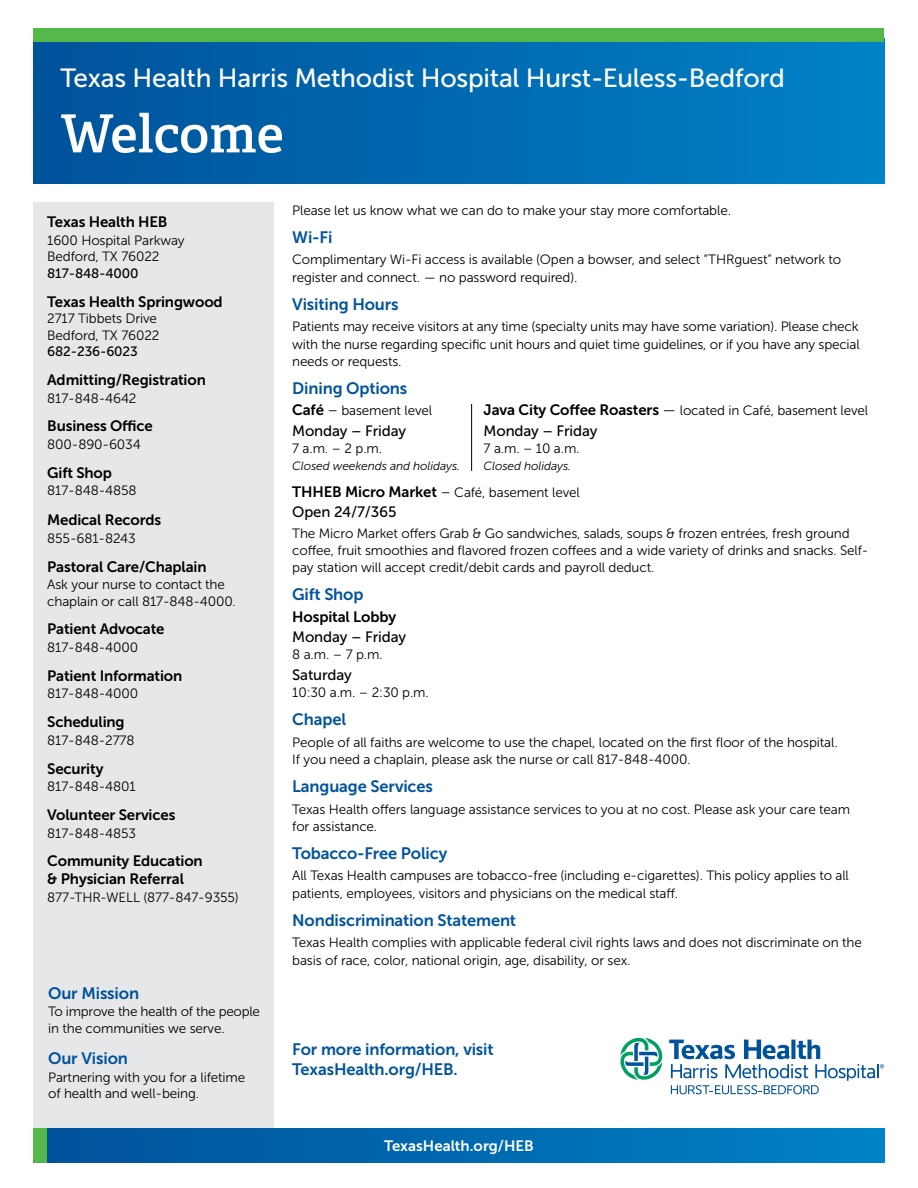
<style>
.page{position:relative;width:918px;height:1188px;background:#fff}
.page>*{position:absolute;margin:0;border:0;box-sizing:border-box;transform-origin:0 0}
.t1{font:600 52.5px "Adelle Basic";color:#fff}
.t2{font:26.25px "Museo Sans 500";letter-spacing:-.01em;color:#fff}
.t3{font:16.5px/19.8px "Museo Sans 700";letter-spacing:-.01em;color:#00539b}
.t4{font:15px/18px "Museo Sans 700";letter-spacing:-.01em;color:#000}
.t5{font:15px "Museo Sans 500";letter-spacing:-.01em;color:#000}
.t6{font:15px "Museo Sans 700";color:#fff}
.t7{font:13.5px/17.2px "Museo Sans 300";letter-spacing:-.01em;color:#000}
.t8{font:13.5px "Museo Sans 500";letter-spacing:-.01em;color:#000}
.t9{font:italic 12px "Museo Sans 300";letter-spacing:-.01em;color:#000}
.s1{font-family:"Museo Sans 700";font-size:15px}
.s2{font-size:15px}
</style>
<div class="page">
<div style="left:34px;top:202px;width:240px;height:935px;background:#e6e7e8"></div>
<div style="left:46px;top:1128px;width:838px;height:35px;background:linear-gradient(to right,#005299,#0081c7)"></div>
<div style="left:34px;top:1128px;width:13px;height:35px;background:#54b948"></div>
<div style="left:34px;top:38px;width:850px;height:145px;background:linear-gradient(to right,#00529a,#0081c7)"></div>
<div style="left:34px;top:29px;width:850px;height:13px;background:#54b948"></div>
<svg style="left:620px;top:1038px;width:43px;height:42px"></svg>
<svg style="left:669px;top:1040px;width:215px;height:54px"></svg>
<hr style="left:471px;top:404px;width:1px;height:67px;background:#000">
<h2 class="t2" style="left:60px;top:64px;width:726px">Texas Health Harris Methodist Hospital Hurst-Euless-Bedford</h2>
<h1 class="t1" style="left:60px;top:101px;width:225px">Welcome</h1>
<p class="t4" style="left:47px;top:213px;width:122px">Texas Health HEB</p>
<p class="t7" style="left:47px;top:232px;width:139px;line-height:16.5px">1600 Hospital Parkway<br>Bedford, TX 76022</p>
<p class="t8" style="left:47px;top:266px;width:93px">817-848-4000</p>
<p class="t4" style="left:47px;top:292px;width:177px">Texas Health Springwood</p>
<p class="t7" style="left:47px;top:310px;width:114px;line-height:16.5px">2717 Tibbets Drive<br>Bedford, TX 76022</p>
<p class="t8" style="left:47px;top:344px;width:92px">682-236-6023</p>
<p class="t4" style="left:47px;top:371px;width:160px">Admitting/Registration</p>
<p class="t7" style="left:47px;top:389px;width:91px">817-848-4642</p>
<p class="t4" style="left:47px;top:417px;width:107px">Business Office</p>
<p class="t7" style="left:47px;top:436px;width:95px">800-890-6034</p>
<p class="t4" style="left:47px;top:463px;width:66px">Gift Shop</p>
<p class="t7" style="left:47px;top:482px;width:91px">817-848-4858</p>
<p class="t4" style="left:47px;top:511px;width:116px">Medical Records</p>
<p class="t7" style="left:47px;top:530px;width:90px">855-681-8243</p>
<p class="t4" style="left:47px;top:557px;width:161px">Pastoral Care/Chaplain</p>
<p class="t7" style="left:47px;top:576px;width:190px;line-height:16.5px">Ask your nurse to contact the chaplain or call 817-848-4000.</p>
<p class="t4" style="left:47px;top:620px;width:119px">Patient Advocate</p>
<p class="t7" style="left:47px;top:639px;width:92px">817-848-4000</p>
<p class="t4" style="left:47px;top:667px;width:137px">Patient Information</p>
<p class="t7" style="left:47px;top:685px;width:92px">817-848-4000</p>
<p class="t4" style="left:47px;top:713px;width:79px">Scheduling</p>
<p class="t7" style="left:47px;top:732px;width:89px">817-848-2778</p>
<p class="t4" style="left:47px;top:759px;width:58px">Security</p>
<p class="t7" style="left:47px;top:778px;width:90px">817-848-4801</p>
<p class="t4" style="left:47px;top:806px;width:130px">Volunteer Services</p>
<p class="t7" style="left:47px;top:824px;width:90px">817-848-4853</p>
<p class="t4" style="left:47px;top:852px;width:157px">Community Education &amp; Physician Referral</p>
<p class="t7" style="left:47px;top:889px;width:193px">877-THR-WELL (877-847-9355)</p>
<p class="t3" style="left:48px;top:983px;width:92px">Our Mission</p>
<p class="t7" style="left:48px;top:1003px;width:213px;line-height:16.5px">To improve the health of the people in the communities we serve.</p>
<p class="t3" style="left:48px;top:1049px;width:81px">Our Vision</p>
<p class="t7" style="left:48px;top:1069px;width:199px;line-height:16.5px">Partnering with you for a lifetime of health and well-being.</p>
<p class="t7" style="left:292px;top:202px;width:440px">Please let us know what we can do to make your stay more comfortable.</p>
<p class="t3" style="left:292px;top:227px;width:42px">Wi-Fi</p>
<p class="t7" style="left:292px;top:251px;width:551px">Complimentary Wi-Fi access is available (Open a bowser, and select “THRguest” network to register and connect. — no password required).</p>
<p class="t3" style="left:292px;top:294px;width:108px">Visiting Hours</p>
<p class="t7" style="left:292px;top:318px;width:569px;text-align:justify">Patients may receive visitors at any time (specialty units may have some variation). Please check with the nurse regarding specific unit hours and quiet time guidelines, or if you have any special needs or requests.</p>
<p class="t3" style="left:292px;top:378px;width:117px">Dining Options</p>
<p class="t7" style="left:292px;top:402px;width:141px"><span class="s1">Café</span> <span class="s2">–</span> basement level</p>
<p class="t5" style="left:292px;top:423px;width:115px">Monday – Friday</p>
<p class="t7" style="left:292px;top:440px;width:91px">7 a.m. – 2 p.m.</p>
<p class="t9" style="left:292px;top:460px;width:169px">Closed weekends and holidays.</p>
<p class="t7" style="left:292px;top:483px;width:289px"><span class="s1">THHEB Micro Market</span> <span class="s2">–</span> Café, basement level</p>
<p class="t5" style="left:292px;top:504px;width:106px">Open 24/7/365</p>
<p class="t7" style="left:292px;top:524px;width:578px">The Micro Market offers Grab &amp; Go sandwiches, salads, soups &amp; frozen entrées, fresh ground coffee, fruit smoothies and flavored frozen coffees and a wide variety of drinks and snacks. Self&shy;pay station will accept credit/debit cards and payroll deduct.</p>
<p class="t3" style="left:292px;top:584px;width:73px">Gift Shop</p>
<p class="t4" style="left:292px;top:607px;width:105px">Hospital Lobby</p>
<p class="t5" style="left:292px;top:629px;width:115px">Monday – Friday</p>
<p class="t7" style="left:292px;top:646px;width:92px">8 a.m. – 7 p.m.</p>
<p class="t5" style="left:292px;top:666px;width:61px">Saturday</p>
<p class="t7" style="left:292px;top:684px;width:138px">10:30 a.m. – 2:30 p.m.</p>
<p class="t3" style="left:292px;top:710px;width:55px">Chapel</p>
<p class="t7" style="left:292px;top:734px;width:547px">People of all faiths are welcome to use the chapel, located on the first floor of the hospital.<br>If you need a chaplain, please ask the nurse or call 817-848-4000.</p>
<p class="t3" style="left:292px;top:776px;width:142px">Language Services</p>
<p class="t7" style="left:292px;top:800px;width:559px">Texas Health offers language assistance services to you at no cost. Please ask your care team for assistance.</p>
<p class="t3" style="left:292px;top:843px;width:157px">Tobacco-Free Policy</p>
<p class="t7" style="left:292px;top:867px;width:558px">All Texas Health campuses are tobacco-free (including e-cigarettes). This policy applies to all patients, employees, visitors and physicians on the medical staff.</p>
<p class="t3" style="left:292px;top:910px;width:225px">Nondiscrimination Statement</p>
<p class="t7" style="left:292px;top:934px;width:571px">Texas Health complies with applicable federal civil rights laws and does not discriminate on the basis of race, color, national origin, age, disability, or sex.</p>
<p class="t7" style="left:484px;top:402px;width:386px"><span class="s1">Java City Coffee Roasters</span> <span class="s2">—</span> located in Café, basement level</p>
<p class="t5" style="left:484px;top:422px;width:115px">Monday – Friday</p>
<p class="t7" style="left:484px;top:440px;width:97px">7 a.m. – 10 a.m.</p>
<p class="t9" style="left:484px;top:460px;width:89px">Closed holidays.</p>
<p class="t3" style="left:292px;top:1039px;width:203px">For more information, visit<br>TexasHealth.org/HEB.</p>
<p class="t6" style="left:384px;top:1138px;width:151px">TexasHealth.org/HEB</p>
</div>
